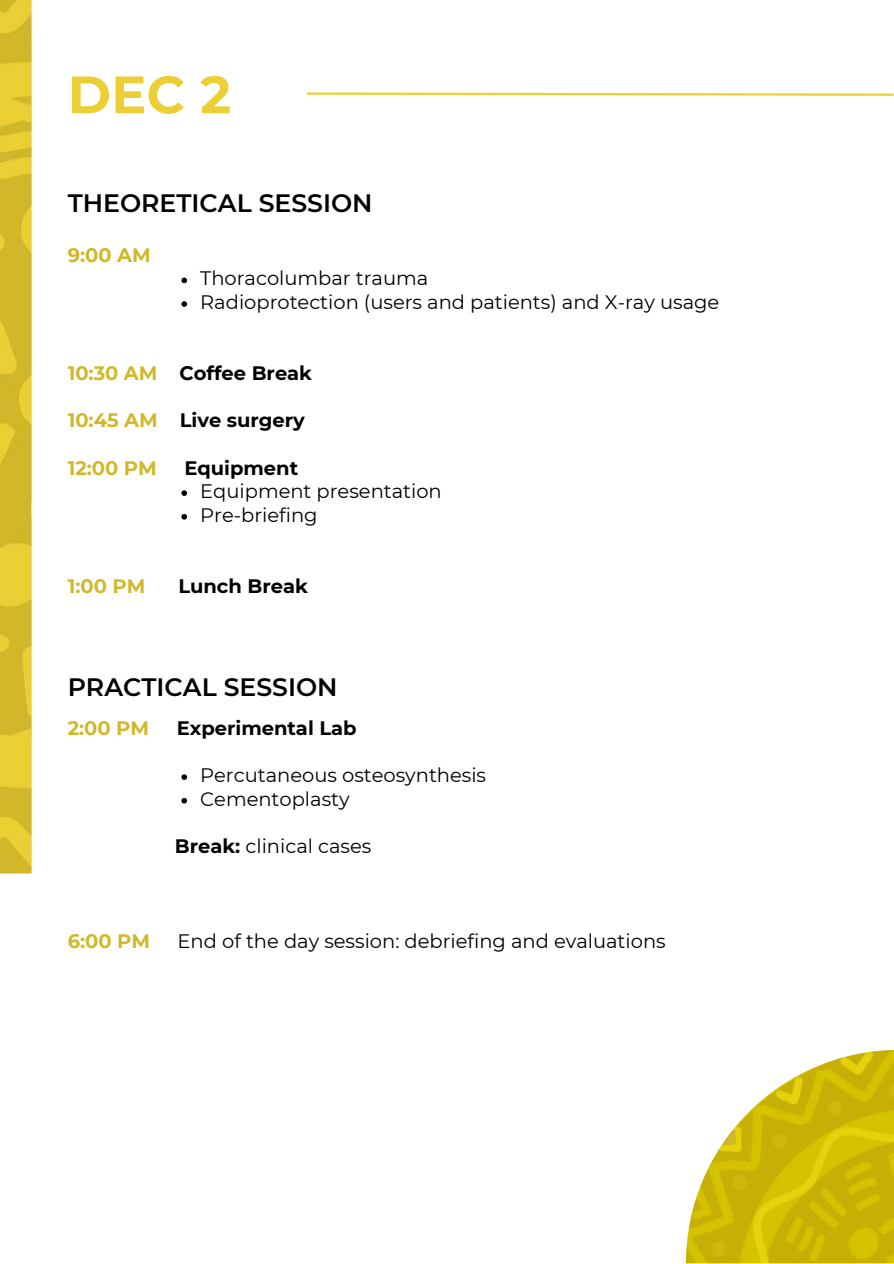
<style>
.page{position:relative;width:894px;height:1264px;background:#fff}
.page>*{position:absolute;margin:0;border:0;box-sizing:border-box;transform-origin:0 0}
.t1{font:700 52.5px "Montserrat";color:#ebcf34}
.t2{font:600 25.2px "Montserrat";color:#000}
.t3{font:19.5px/23.7px "Montserrat";color:#000}
.t4{font:700 19.5px "Montserrat";color:#000}
.t5{font:700 19.5px "Montserrat";color:#d1b82a}
.s1{color:#d1b82a}
.s2{font-weight:700}
</style>
<div class="page">
<svg style="left:307px;top:92px;width:586px;height:4px"></svg>
<svg style="left:181px;top:277px;width:6px;height:6px"></svg>
<svg style="left:181px;top:301px;width:6px;height:6px"></svg>
<svg style="left:181px;top:490px;width:6px;height:6px"></svg>
<svg style="left:181px;top:514px;width:6px;height:5px"></svg>
<img style="left:0;top:0;width:33px;height:874px">
<svg style="left:181px;top:774px;width:6px;height:6px"></svg>
<svg style="left:181px;top:798px;width:6px;height:5px"></svg>
<img style="left:685px;top:1049px;width:208px;height:214px">
<svg style="left:720px;top:1128px;width:16px;height:17px"></svg>
<h1 class="t1" style="left:68px;top:62px;width:165px">DEC 2</h1>
<p class="t2" style="left:68px;top:187px;width:306px">THEORETICAL SESSION</p>
<p class="t5" style="left:68px;top:243px;width:84px">9:00 AM</p>
<p class="t3" style="left:200px;top:267px;width:520px">Thoracolumbar trauma<br>Radioprotection (users and patients) and X-ray usage</p>
<p class="t4" style="left:68px;top:361px;width:246px"><span class="s1">10:30 AM</span> Coffee Break</p>
<p class="t4" style="left:68px;top:408px;width:239px"><span class="s1">10:45 AM</span> Live surgery</p>
<p class="t5" style="left:68px;top:455px;width:90px">12:00 PM</p>
<p class="t4" style="left:184px;top:455px;width:115px">Equipment</p>
<p class="t3" style="left:200px;top:479px;width:243px">Equipment presentation<br>Pre-briefing</p>
<p class="t5" style="left:68px;top:574px;width:79px">1:00 PM</p>
<p class="t4" style="left:178px;top:574px;width:131px">Lunch Break</p>
<p class="t2" style="left:68px;top:671px;width:271px">PRACTICAL SESSION</p>
<p class="t5" style="left:68px;top:716px;width:83px">2:00 PM</p>
<p class="t4" style="left:177px;top:716px;width:181px">Experimental Lab</p>
<p class="t3" style="left:200px;top:763px;width:287px">Percutaneous osteosynthesis<br>Cementoplasty</p>
<p class="t3" style="left:175px;top:834px;width:198px"><span class="s2">Break:</span> clinical cases</p>
<p class="t5" style="left:68px;top:928px;width:84px">6:00 PM</p>
<p class="t3" style="left:177px;top:928px;width:489px">End of the day session: debriefing and evaluations</p>
</div>
